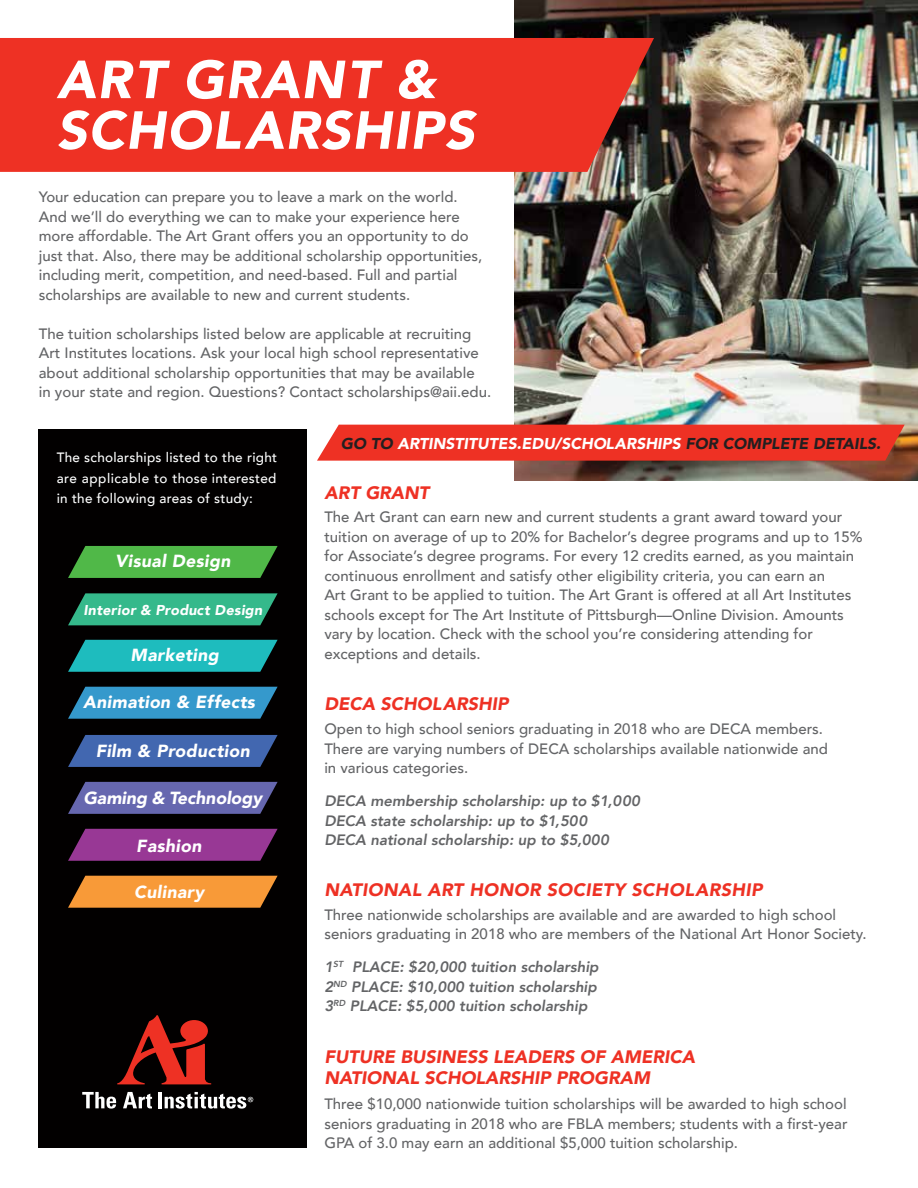
<style>
.page{position:relative;width:918px;height:1188px;background:#fff}
.page>*{position:absolute;margin:0;border:0;box-sizing:border-box;transform-origin:0 0}
.t1{font:italic 900 52.95px/50.7px "Avenir";letter-spacing:.02em;color:#fff}
.t2{font:italic 900 18px/21.6px "Avenir";color:#ee3124}
.t3{font:italic 900 18px "Avenir";letter-spacing:.02em;color:#ee3124}
.t4{font:italic 900 17.55px "Avenir";letter-spacing:.02em;color:#fff}
.t5{font:italic 900 17.55px "Avenir";color:#fff}
.t6{font:italic 900 15.75px "Avenir";color:#fff}
.t7{font:500 15px/19.5px "Avenir";color:#636466}
.t8{font:italic 800 15px/19.5px "Avenir";color:#636466}
.t9{font:italic 900 14.25px "Avenir";letter-spacing:.02em;color:#fff}
.t10{font:500 13.5px/20.4px "Avenir";letter-spacing:.02em;color:#fff;text-align:justify}
.s1{color:#231f20}
</style>
<div class="page">
<div style="left:39px;top:429px;width:268px;height:719px;background:#020000"></div>
<svg style="left:117px;top:1015px;width:94px;height:69px"></svg>
<svg style="left:82px;top:1092px;width:34px;height:17px"></svg>
<svg style="left:123px;top:1092px;width:29px;height:16px"></svg>
<hr style="left:159px;top:1092px;width:3px;height:16px;background:#fff">
<svg style="left:165px;top:1092px;width:88px;height:17px"></svg>
<svg style="left:68px;top:735px;width:210px;height:32px;background:#3c5ea0"></svg>
<svg style="left:68px;top:782px;width:210px;height:32px;background:#5d5d9f"></svg>
<svg style="left:68px;top:829px;width:210px;height:32px;background:#8a3287"></svg>
<svg style="left:68px;top:876px;width:210px;height:32px;background:#e18b32"></svg>
<svg style="left:68px;top:546px;width:210px;height:32px;background:#49a841"></svg>
<svg style="left:68px;top:593px;width:210px;height:32px;background:#30a77d"></svg>
<svg style="left:68px;top:640px;width:210px;height:32px;background:#1baaac"></svg>
<svg style="left:68px;top:687px;width:210px;height:32px;background:#308ab8"></svg>
<img style="left:515px;top:0;width:403px;height:481px">
<div style="left:0;top:38px;width:654px;height:134px;background:#ee3124"></div>
<div style="left:317px;top:425px;width:588px;height:36px;background:#ee3124"></div>
<h1 class="t1" style="left:57px;top:54px;width:419px">ART GRANT &amp;<br>SCHOLARSHIPS</h1>
<p class="t7" style="left:39px;top:186px;width:445px">Your education can prepare you to leave a mark on the world.<br>And we’ll do everything we can to make your experience here more affordable. The Art Grant offers you an opportunity to do just that. Also, there may be additional scholarship opportunities, including merit, competition, and need-based. Full and partial scholarships are available to new and current students.</p>
<p class="t7" style="left:39px;top:323px;width:454px">The tuition scholarships listed below are applicable at recruiting Art Institutes locations. Ask your local high school representative about additional scholarship opportunities that may be available<br>in your state and region. Questions? Contact scholarships@aii.edu.</p>
<p class="t10" style="left:57px;top:447px;width:222px">The scholarships listed to the right are applicable to those interested in the following areas of study:</p>
<p class="t4" style="left:115px;top:547px;width:117px">Visual Design</p>
<p class="t9" style="left:83px;top:598px;width:180px">Interior &amp; Product Design</p>
<p class="t4" style="left:131px;top:641px;width:90px">Marketing</p>
<p class="t4" style="left:83px;top:688px;width:173px">Animation &amp; Effects</p>
<p class="t4" style="left:96px;top:736px;width:156px">Film &amp; Production</p>
<p class="t5" style="left:83px;top:783px;width:180px">Gaming &amp; Technology</p>
<p class="t4" style="left:136px;top:831px;width:67px">Fashion</p>
<p class="t4" style="left:134px;top:877px;width:71px">Culinary</p>
<p class="t6" style="left:341px;top:430px;width:541px"><span class="s1">GO TO</span> ARTINSTITUTES.EDU/SCHOLARSHIPS <span class="s1">FOR COMPLETE DETAILS.</span></p>
<p class="t2" style="left:324px;top:482px;width:106px">ART GRANT</p>
<p class="t7" style="left:324px;top:507px;width:540px">The Art Grant can earn new and current students a grant award toward your tuition on average of up to 20% for Bachelor’s degree programs and up to 15% for Associate’s degree programs. For every 12 credits earned, as you maintain continuous enrollment and satisfy other eligibility criteria, you can earn an<br>Art Grant to be applied to tuition. The Art Grant is offered at all Art Institutes schools except for The Art Institute of Pittsburgh—Online Division. Amounts vary by location. Check with the school you’re considering attending for exceptions and details.</p>
<p class="t2" style="left:324px;top:693px;width:186px">DECA SCHOLARSHIP</p>
<p class="t7" style="left:324px;top:718px;width:505px">Open to high school seniors graduating in 2018 who are DECA members.<br>There are varying numbers of DECA scholarships available nationwide and in various categories.</p>
<p class="t8" style="left:324px;top:791px;width:317px">DECA membership scholarship: up to $1,000<br>DECA state scholarship: up to $1,500<br>DECA national scholarship: up to $5,000</p>
<p class="t3" style="left:324px;top:875px;width:440px">NATIONAL ART HONOR SOCIETY SCHOLARSHIP</p>
<p class="t7" style="left:324px;top:904px;width:544px">Three nationwide scholarships are available and are awarded to high school seniors graduating in 2018 who are members of the National Art Honor Society.</p>
<p class="t8" style="left:324px;top:958px;width:276px;text-align:justify">1<sup>ST</sup> PLACE: $20,000 tuition scholarship 2<sup>ND</sup> PLACE: $10,000 tuition scholarship 3<sup>RD</sup> PLACE: $5,000 tuition scholarship</p>
<p class="t2" style="left:324px;top:1045px;width:372px">FUTURE BUSINESS LEADERS OF AMERICA<br>NATIONAL SCHOLARSHIP PROGRAM</p>
<p class="t7" style="left:324px;top:1093px;width:525px;text-align:justify">Three $10,000 nationwide tuition scholarships will be awarded to high school seniors graduating in 2018 who are FBLA members; students with a first-year GPA of 3.0 may earn an additional $5,000 tuition scholarship.</p>
</div>
